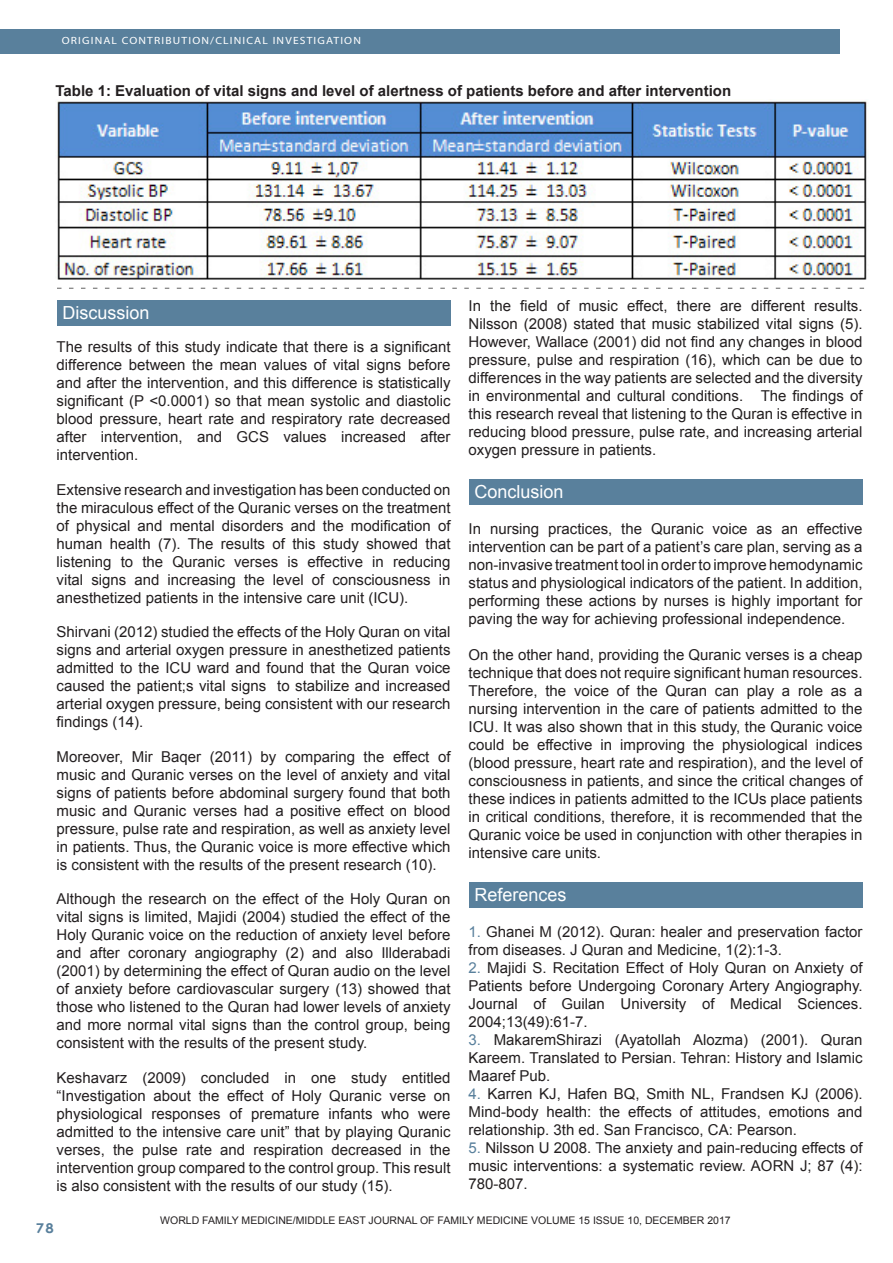
<style>
.page{position:relative;width:893px;height:1263px;background:#fff}
.page>*{position:absolute;margin:0;border:0;box-sizing:border-box;transform-origin:0 0}
.Footnote_Text{font:18px "Arial";color:#fff}
.Footnote_Text-2{font:15px/18px "Arial";color:#231f20;text-align:justify}
.Footnote_Text-3{font:700 15px "Arial";color:#231f20}
.t1{font:700 13.5px "Century Gothic";color:#59809c;scale:1.1 1}
.Footnote_Text-4{font:10.5px "Arial";color:#231f20}
.t2{font:10.5px "Myriad";letter-spacing:.1em;color:#fff;scale:1.1 1}
.s1{color:#59809c}
</style>
<div class="page">
<div style="left:0;top:30px;width:840px;height:24px;background:#59809c"></div>
<img style="left:57px;top:99px;width:810px;height:181px">
<svg style="left:57px;top:288px;width:807px;height:1px"></svg>
<div style="left:57px;top:300px;width:394px;height:25px;background:#59809c"></div>
<div style="left:469px;top:479px;width:393px;height:25px;background:#59809c"></div>
<div style="left:469px;top:882px;width:393px;height:25px;background:#59809c"></div>
<p class="t2" style="left:62px;top:35px;width:273px">ORIGINAL CONTRIBUTION/CLINICAL INVESTIGATION</p>
<p class="Footnote_Text-3" style="left:56px;top:81px;width:677px">Table 1: Evaluation of vital signs and level of alertness of patients before and after intervention</p>
<p class="Footnote_Text" style="left:63px;top:301px;width:89px">Discussion</p>
<p class="Footnote_Text-2" style="left:57px;top:338px;width:395px">The results of this study indicate that there is a significant difference between the mean values of vital signs before and after the intervention, and this difference is statistically significant (P &lt;0.0001) so that mean systolic and diastolic blood pressure, heart rate and respiratory rate decreased after intervention, and GCS values increased after intervention.</p>
<p class="Footnote_Text-2" style="left:57px;top:480px;width:395px">Extensive research and investigation has been conducted on the miraculous effect of the Quranic verses on the treatment of physical and mental disorders and the modification of human health (7). The results of this study showed that listening to the Quranic verses is effective in reducing vital signs and increasing the level of consciousness in anesthetized patients in the intensive care unit (ICU).</p>
<p class="Footnote_Text-2" style="left:57px;top:623px;width:395px">Shirvani (2012) studied the effects of the Holy Quran on vital signs and arterial oxygen pressure in anesthetized patients admitted to the ICU ward and found that the Quran voice caused the patient;s vital signs to stabilize and increased arterial oxygen pressure, being consistent with our research findings (14).</p>
<p class="Footnote_Text-2" style="left:57px;top:747px;width:395px">Moreover, Mir Baqer (2011) by comparing the effect of music and Quranic verses on the level of anxiety and vital signs of patients before abdominal surgery found that both music and Quranic verses had a positive effect on blood pressure, pulse rate and respiration, as well as anxiety level in patients. Thus, the Quranic voice is more effective which is consistent with the results of the present research (10).</p>
<p class="Footnote_Text-2" style="left:57px;top:890px;width:395px">Although the research on the effect of the Holy Quran on vital signs is limited, Majidi (2004) studied the effect of the Holy Quranic voice on the reduction of anxiety level before and after coronary angiography (2) and also Illderabadi (2001) by determining the effect of Quran audio on the level of anxiety before cardiovascular surgery (13) showed that those who listened to the Quran had lower levels of anxiety and more normal vital signs than the control group, being consistent with the results of the present study.</p>
<p class="Footnote_Text-2" style="left:57px;top:1068px;width:395px">Keshavarz (2009) concluded in one study entitled “Investigation about the effect of Holy Quranic verse on physiological responses of premature infants who were admitted to the intensive care unit” that by playing Quranic verses, the pulse rate and respiration decreased in the intervention group compared to the control group. This result is also consistent with the results of our study (15).</p>
<p class="Footnote_Text-2" style="left:469px;top:297px;width:395px">In the field of music effect, there are different results.<br>Nilsson (2008) stated that music stabilized vital signs (5).<br>However, Wallace (2001) did not find any changes in blood pressure, pulse and respiration (16), which can be due to differences in the way patients are selected and the diversity in environmental and cultural conditions. The findings of this research reveal that listening to the Quran is effective in reducing blood pressure, pulse rate, and increasing arterial oxygen pressure in patients.</p>
<p class="Footnote_Text" style="left:475px;top:480px;width:91px">Conclusion</p>
<p class="Footnote_Text-2" style="left:469px;top:520px;width:395px">In nursing practices, the Quranic voice as an effective intervention can be part of a patient’s care plan, serving as a non-invasive treatment tool in order to improve hemodynamic status and physiological indicators of the patient. In addition, performing these actions by nurses is highly important for paving the way for achieving professional independence.</p>
<p class="Footnote_Text-2" style="left:469px;top:646px;width:395px">On the other hand, providing the Quranic verses is a cheap technique that does not require significant human resources.<br>Therefore, the voice of the Quran can play a role as a nursing intervention in the care of patients admitted to the ICU. It was also shown that in this study, the Quranic voice could be effective in improving the physiological indices (blood pressure, heart rate and respiration), and the level of consciousness in patients, and since the critical changes of these indices in patients admitted to the ICUs place patients in critical conditions, therefore, it is recommended that the Quranic voice be used in conjunction with other therapies in intensive care units.</p>
<p class="Footnote_Text" style="left:475px;top:883px;width:94px">References</p>
<p class="Footnote_Text-2" style="left:469px;top:923px;width:395px"><span class="s1">1.</span> Ghanei M (2012). Quran: healer and preservation factor from diseases. J Quran and Medicine, 1(2):1-3.</p>
<p class="Footnote_Text-2" style="left:469px;top:959px;width:395px"><span class="s1">2.</span> Majidi S. Recitation Effect of Holy Quran on Anxiety of Patients before Undergoing Coronary Artery Angiography.<br>Journal of Guilan University of Medical Sciences.<br>2004;13(49):61-7.</p>
<p class="Footnote_Text-2" style="left:469px;top:1031px;width:395px"><span class="s1">3.</span> MakaremShirazi (Ayatollah Alozma) (2001). Quran Kareem. Translated to Persian. Tehran: History and Islamic Maaref Pub.</p>
<p class="Footnote_Text-2" style="left:469px;top:1085px;width:395px"><span class="s1">4.</span> Karren KJ, Hafen BQ, Smith NL, Frandsen KJ (2006).<br>Mind-body health: the effects of attitudes, emotions and relationship. 3th ed. San Francisco, CA: Pearson.</p>
<p class="Footnote_Text-2" style="left:469px;top:1139px;width:395px"><span class="s1">5.</span> Nilsson U 2008. The anxiety and pain-reducing effects of music interventions: a systematic review. AORN J; 87 (4):<br>780-807.</p>
<p class="t1" style="left:36px;top:1217px;width:18px">78</p>
<p class="Footnote_Text-4" style="left:160px;top:1214px;width:572px">WORLD FAMILY MEDICINE/MIDDLE EAST JOURNAL OF FAMILY MEDICINE VOLUME 15 ISSUE 10, DECEMBER 2017</p>
</div>
